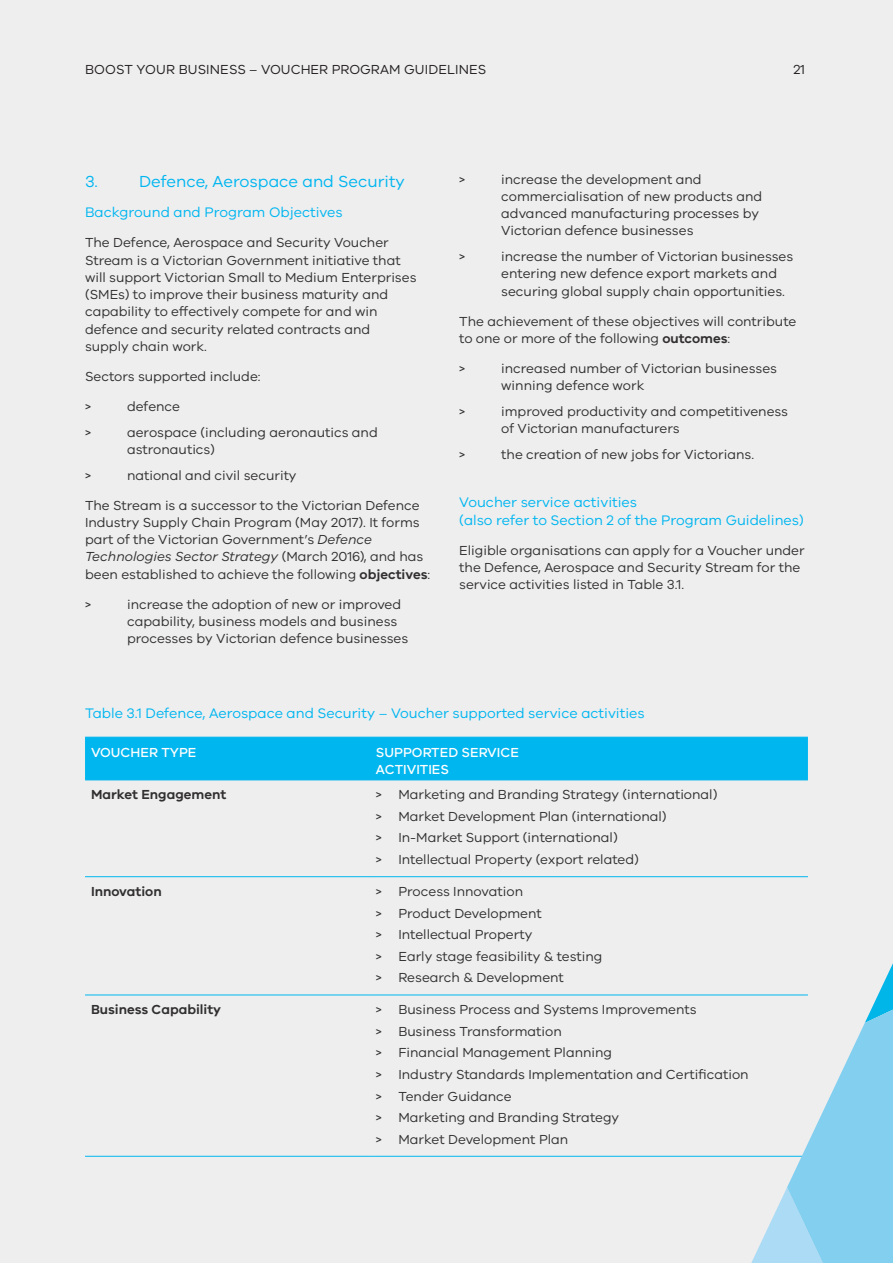
<style>
.page{position:relative;width:893px;height:1263px;background:#eeeeef}
.page>*{position:absolute;margin:0;border:0;box-sizing:border-box;transform-origin:0 0}
.Sub_header{font:16.5px "VIC";color:#00b6ef}
.Sub_sub_header{font:14.25px/18px "VIC";color:#00b6ef}
.body{font:13.5px/17.2px "VIC";color:#312f30}
.t1{font:13.5px "VIC";letter-spacing:.01em;color:#231f20}
.body-2{font:600 13.5px "VIC";color:#312f30}
.body-3{font:500 13.5px/17.2px "VIC";color:#fff}
.s1{font-style:italic}
.s2{font-weight:600}
</style>
<div class="page">
<div style="left:85px;top:738px;width:723px;height:41px;background:#00b6ef"></div>
<hr style="left:85px;top:737px;width:285px;height:1px;background:#00b6ef">
<hr style="left:370px;top:737px;width:438px;height:1px;background:#00b6ef">
<hr style="left:85px;top:779px;width:285px;height:1px;background:#00b6ef">
<hr style="left:370px;top:779px;width:438px;height:1px;background:#00b6ef">
<hr style="left:85px;top:876px;width:285px;height:1px;background:#00b6ef">
<hr style="left:370px;top:876px;width:438px;height:1px;background:#00b6ef">
<hr style="left:85px;top:994px;width:285px;height:1px;background:#00b6ef">
<hr style="left:370px;top:994px;width:438px;height:1px;background:#00b6ef">
<hr style="left:85px;top:1156px;width:285px;height:1px;background:#00b6ef">
<hr style="left:370px;top:1156px;width:438px;height:1px;background:#00b6ef">
<svg style="left:751px;top:963px;width:142px;height:300px"></svg>
<p class="t1" style="left:85px;top:62px;width:403px">BOOST YOUR BUSINESS – VOUCHER PROGRAM GUIDELINES</p>
<p class="t1" style="left:793px;top:62px;width:13px">21</p>
<p class="Sub_header" style="left:85px;top:171px;width:14px">3.</p>
<p class="Sub_header" style="left:139px;top:171px;width:267px">Defence, Aerospace and Security</p>
<p class="Sub_sub_header" style="left:85px;top:203px;width:259px">Background and Program Objectives</p>
<p class="body" style="left:85px;top:234px;width:333px">The Defence, Aerospace and Security Voucher Stream is a Victorian Government initiative that will support Victorian Small to Medium Enterprises (SMEs) to improve their business maturity and capability to effectively compete for and win defence and security related contracts and supply chain work.</p>
<p class="body" style="left:85px;top:367px;width:177px">Sectors supported include:</p>
<p class="body" style="left:85px;top:397px;width:7px">&gt;</p>
<p class="body" style="left:127px;top:397px;width:55px">defence</p>
<p class="body" style="left:85px;top:423px;width:7px">&gt;</p>
<p class="body" style="left:127px;top:423px;width:252px">aerospace (including aeronautics and astronautics)</p>
<p class="body" style="left:85px;top:466px;width:7px">&gt;</p>
<p class="body" style="left:127px;top:466px;width:171px">national and civil security</p>
<p class="body" style="left:85px;top:496px;width:347px">The Stream is a successor to the Victorian Defence Industry Supply Chain Program (May 2017). It forms part of the Victorian Government’s <span class="s1">Defence Technologies Sector Strategy</span> (March 2016), and has been established to achieve the following <span class="s2">objectives</span>:</p>
<p class="body" style="left:85px;top:595px;width:7px">&gt;</p>
<p class="body" style="left:127px;top:595px;width:283px">increase the adoption of new or improved capability, business models and business processes by Victorian defence businesses</p>
<p class="body" style="left:459px;top:170px;width:7px">&gt;</p>
<p class="body" style="left:501px;top:170px;width:263px">increase the development and commercialisation of new products and advanced manufacturing processes by Victorian defence businesses</p>
<p class="body" style="left:459px;top:248px;width:7px">&gt;</p>
<p class="body" style="left:501px;top:248px;width:294px">increase the number of Victorian businesses entering new defence export markets and securing global supply chain opportunities.</p>
<p class="body" style="left:459px;top:312px;width:339px">The achievement of these objectives will contribute to one or more of the following <span class="s2">outcomes</span>:</p>
<p class="body" style="left:459px;top:359px;width:7px">&gt;</p>
<p class="body" style="left:501px;top:359px;width:277px">increased number of Victorian businesses winning defence work</p>
<p class="body" style="left:459px;top:402px;width:7px">&gt;</p>
<p class="body" style="left:501px;top:402px;width:288px">improved productivity and competitiveness of Victorian manufacturers</p>
<p class="body" style="left:459px;top:445px;width:7px">&gt;</p>
<p class="body" style="left:501px;top:445px;width:254px">the creation of new jobs for Victorians.</p>
<p class="Sub_sub_header" style="left:459px;top:492px;width:346px">Voucher service activities<br>(also refer to Section 2 of the Program Guidelines)</p>
<p class="body" style="left:459px;top:541px;width:347px">Eligible organisations can apply for a Voucher under the Defence, Aerospace and Security Stream for the service activities listed in Table 3.1.</p>
<p class="Sub_sub_header" style="left:85px;top:704px;width:561px">Table 3.1 Defence, Aerospace and Security – Voucher supported service activities</p>
<p class="body-3" style="left:91px;top:743px;width:107px">VOUCHER TYPE</p>
<p class="body-3" style="left:376px;top:743px;width:145px">SUPPORTED SERVICE<br>ACTIVITIES</p>
<p class="body-2" style="left:91px;top:787px;width:137px">Market Engagement</p>
<p class="body" style="left:376px;top:786px;width:343px">&gt; Marketing and Branding Strategy (international)</p>
<p class="body" style="left:376px;top:807px;width:292px">&gt; Market Development Plan (international)</p>
<p class="body" style="left:376px;top:829px;width:243px">&gt; In-Market Support (international)</p>
<p class="body" style="left:376px;top:850px;width:264px">&gt; Intellectual Property (export related)</p>
<p class="body-2" style="left:91px;top:883px;width:72px">Innovation</p>
<p class="body" style="left:376px;top:883px;width:149px">&gt; Process Innovation</p>
<p class="body" style="left:376px;top:904px;width:167px">&gt; Product Development</p>
<p class="body" style="left:376px;top:926px;width:158px">&gt; Intellectual Property</p>
<p class="body" style="left:376px;top:947px;width:228px">&gt; Early stage feasibility &amp; testing</p>
<p class="body" style="left:376px;top:969px;width:189px">&gt; Research &amp; Development</p>
<p class="body-2" style="left:91px;top:1002px;width:132px">Business Capability</p>
<p class="body" style="left:376px;top:1001px;width:322px">&gt; Business Process and Systems Improvements</p>
<p class="body" style="left:376px;top:1022px;width:187px">&gt; Business Transformation</p>
<p class="body" style="left:376px;top:1044px;width:238px">&gt; Financial Management Planning</p>
<p class="body" style="left:376px;top:1065px;width:374px">&gt; Industry Standards Implementation and Certification</p>
<p class="body" style="left:376px;top:1087px;width:137px">&gt; Tender Guidance</p>
<p class="body" style="left:376px;top:1108px;width:245px">&gt; Marketing and Branding Strategy</p>
<p class="body" style="left:376px;top:1130px;width:194px">&gt; Market Development Plan</p>
</div>
